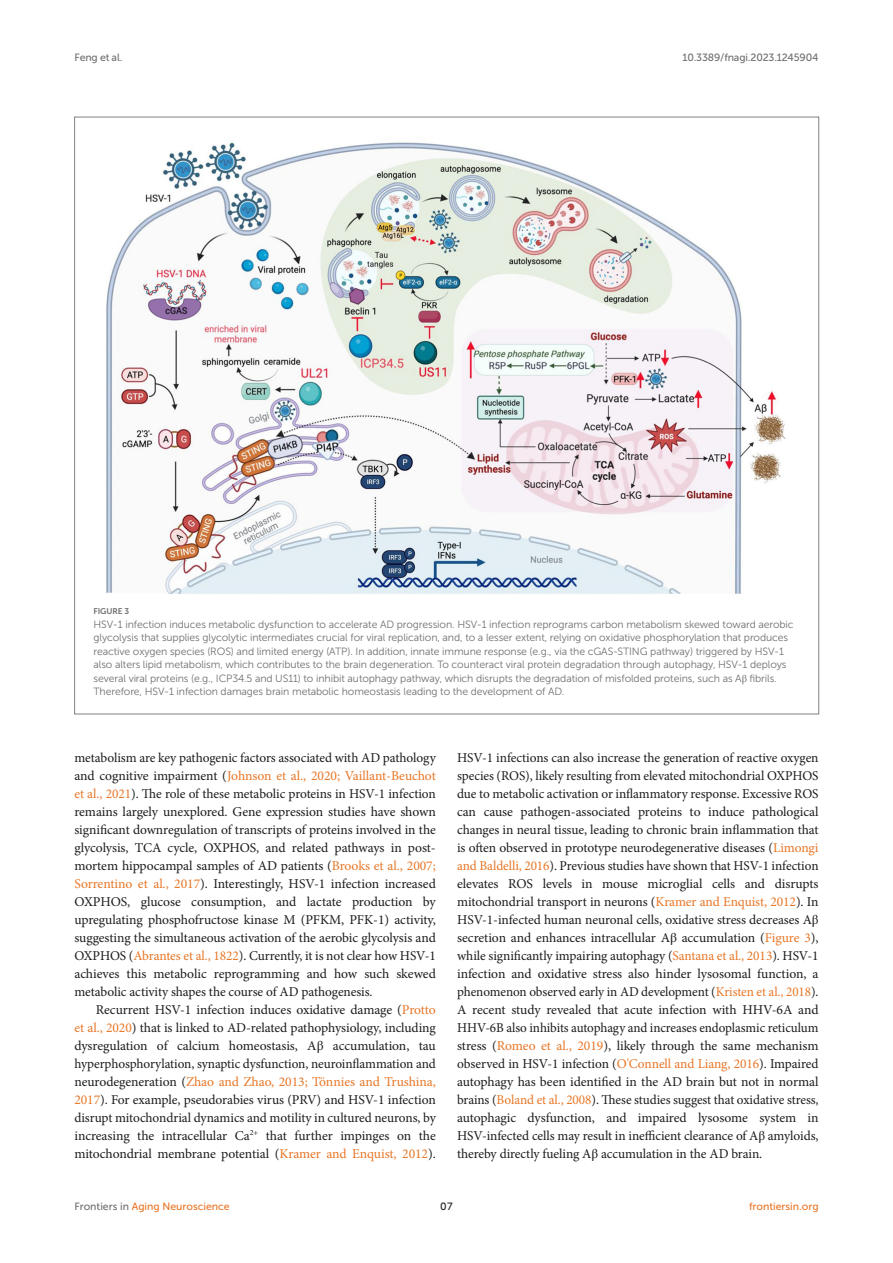
<style>
.page{position:relative;width:893px;height:1263px;background:#fff}
.page>*{position:absolute;margin:0;border:0;box-sizing:border-box;transform-origin:0 0}
.TEXT{font:13.5px/18px "Minion Pro";letter-spacing:-.005em;color:#1b1c1b;text-align:justify}
.FIG_LEG{font:10.5px/13.5px "Museo Sans 300";letter-spacing:-.01em;color:#706f70}
.t1{font:10.5px "Museo Sans 500";color:#e87626}
.t2{font:10.5px "Museo Sans 500";letter-spacing:-.015em;color:#706f70}
.t3{font:10.5px "Museo Sans 500";color:#1b1c1b}
.FIG_HD{font:8.25px "Museo Sans 700";letter-spacing:-.01em;color:#706f70}
.s1{font-family:"STIX General"}
.s2{color:#e87626}
.s3{color:#706f70}
</style>
<div class="page">
<img style="left:106px;top:141px;width:680px;height:453px">
<p class="t2" style="left:74px;top:51px;width:49px">Feng et al.</p>
<p class="t2" style="left:682px;top:51px;width:138px">10.3389/fnagi.2023.1245904</p>
<p class="FIG_HD" style="left:94px;top:607px;width:37px">FIGURE 3</p>
<p class="FIG_LEG" style="left:94px;top:617px;width:702px">HSV-1 infection induces metabolic dysfunction to accelerate AD progression. HSV-1 infection reprograms carbon metabolism skewed toward aerobic glycolysis that supplies glycolytic intermediates crucial for viral replication, and, to a lesser extent, relying on oxidative phosphorylation that produces reactive oxygen species (ROS) and limited energy (ATP). In addition, innate immune response (e.g., via the cGAS-STING pathway) triggered by HSV-1 also alters lipid metabolism, which contributes to the brain degeneration. To counteract viral protein degradation through autophagy, HSV-1 deploys several viral proteins (e.g., ICP34.5 and US11) to inhibit autophagy pathway, which disrupts the degradation of misfolded proteins, such as A<span class="s1">β</span> fibrils.<br>Therefore, HSV-1 infection damages brain metabolic homeostasis leading to the development of AD.</p>
<p class="TEXT" style="left:74px;top:749px;width:363px">metabolism are key pathogenic factors associated with AD pathology and cognitive impairment (<span class="s2">Johnson et al., 2020; Vaillant-Beuchot et al., 2021</span>). The role of these metabolic proteins in HSV-1 infection remains largely unexplored. Gene expression studies have shown significant downregulation of transcripts of proteins involved in the glycolysis, TCA cycle, OXPHOS, and related pathways in post&shy;mortem hippocampal samples of AD patients (<span class="s2">Brooks et al., 2007; Sorrentino et al., 2017</span>). Interestingly, HSV-1 infection increased OXPHOS, glucose consumption, and lactate production by upregulating phosphofructose kinase M (PFKM, PFK-1) activity, suggesting the simultaneous activation of the aerobic glycolysis and OXPHOS (<span class="s2">Abrantes et al., 1822</span>). Currently, it is not clear how HSV-1 achieves this metabolic reprogramming and how such skewed metabolic activity shapes the course of AD pathogenesis.</p>
<p class="TEXT" style="left:74px;top:1001px;width:363px;text-indent:21px">Recurrent HSV-1 infection induces oxidative damage (<span class="s2">Protto et al., 2020</span>) that is linked to AD-related pathophysiology, including dysregulation of calcium homeostasis, A<span class="s1">β</span> accumulation, tau hyperphosphorylation, synaptic dysfunction, neuroinflammation and neurodegeneration (<span class="s2">Zhao and Zhao, 2013; Tönnies and Trushina, 2017</span>). For example, pseudorabies virus (PRV) and HSV-1 infection disrupt mitochondrial dynamics and motility in cultured neurons, by increasing the intracellular Ca<sup>2+</sup> that further impinges on the mitochondrial membrane potential (<span class="s2">Kramer and Enquist, 2012</span>).</p>
<p class="TEXT" style="left:457px;top:749px;width:363px">HSV-1 infections can also increase the generation of reactive oxygen species (ROS), likely resulting from elevated mitochondrial OXPHOS due to metabolic activation or inflammatory response. Excessive ROS can cause pathogen-associated proteins to induce pathological changes in neural tissue, leading to chronic brain inflammation that is often observed in prototype neurodegenerative diseases (<span class="s2">Limongi and Baldelli, 2016</span>). Previous studies have shown that HSV-1 infection elevates ROS levels in mouse microglial cells and disrupts mitochondrial transport in neurons (<span class="s2">Kramer and Enquist, 2012</span>). In HSV-1-infected human neuronal cells, oxidative stress decreases A<span class="s1">β </span>secretion and enhances intracellular A<span class="s1">β</span> accumulation (<span class="s2">Figure 3</span>), while significantly impairing autophagy (<span class="s2">Santana et al., 2013</span>). HSV-1 infection and oxidative stress also hinder lysosomal function, a phenomenon observed early in AD development (<span class="s2">Kristen et al., 2018</span>).<br>A recent study revealed that acute infection with HHV-6A and HHV-6B also inhibits autophagy and increases endoplasmic reticulum stress (<span class="s2">Romeo et al., 2019</span>), likely through the same mechanism observed in HSV-1 infection (<span class="s2">O'Connell and Liang, 2016</span>). Impaired autophagy has been identified in the AD brain but not in normal brains (<span class="s2">Boland et al., 2008</span>). These studies suggest that oxidative stress, autophagic dysfunction, and impaired lysosome system in HSV-infected cells may result in inefficient clearance of A<span class="s1">β</span> amyloids, thereby directly fueling A<span class="s1">β</span> accumulation in the AD brain.</p>
<p class="t1" style="left:74px;top:1200px;width:157px"><span class="s3">Frontiers in</span> Aging Neuroscience</p>
<p class="t3" style="left:440px;top:1200px;width:14px">07</p>
<p class="t1" style="left:749px;top:1200px;width:71px">frontiersin.org</p>
</div>
